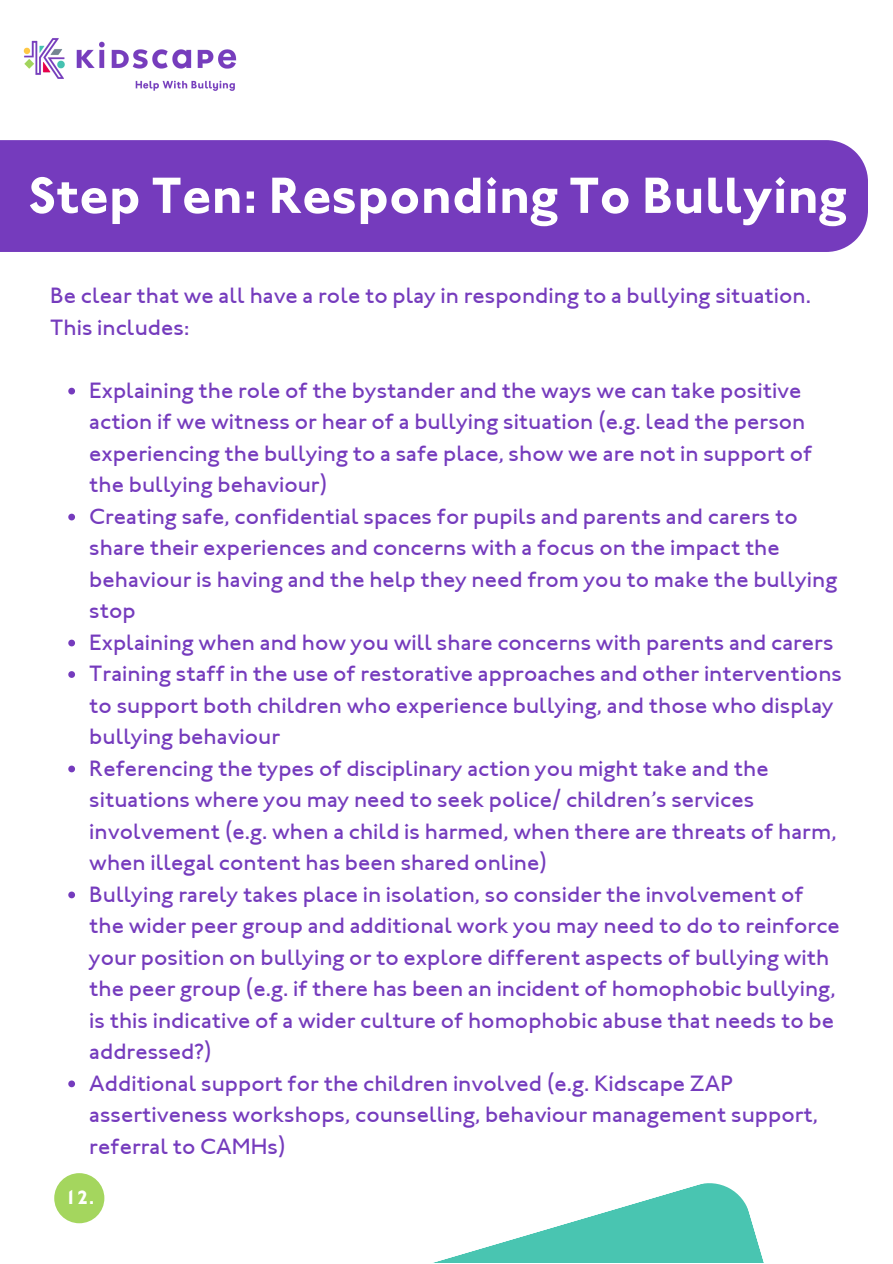
<style>
.page{position:relative;width:893px;height:1264px;background:#fff}
.page>*{position:absolute;margin:0;border:0;box-sizing:border-box;transform-origin:0 0}
.t1{font:52.5px "Johnston ITCTT Bold";color:#fff}
.t2{font:22.95px/31.5px "Johnston Md ITCTT";color:#753bbd}
.t3{font:20.25px "Johnston ITCTT Bold";color:#fff}
</style>
<div class="page">
<svg style="left:436px;top:1183px;width:328px;height:79px;fill:#49c5b1"></svg>
<div style="left:0;top:140px;width:867px;height:112px;background:#753bbd"></div>
<img style="left:23px;top:38px;width:214px;height:53px">
<svg style="left:68px;top:388px;width:7px;height:6px"></svg>
<svg style="left:68px;top:513px;width:7px;height:7px"></svg>
<svg style="left:68px;top:639px;width:7px;height:7px"></svg>
<svg style="left:68px;top:671px;width:7px;height:7px"></svg>
<svg style="left:68px;top:765px;width:7px;height:7px"></svg>
<svg style="left:68px;top:891px;width:7px;height:7px"></svg>
<svg style="left:68px;top:1080px;width:7px;height:7px"></svg>
<div style="left:54px;top:1173px;width:50px;height:50px;background:#a4d65e;border-radius:50%"></div>
<p class="t1" style="left:28px;top:164px;width:820px">Step Ten: Responding To Bullying</p>
<p class="t2" style="left:50px;top:280px;width:762px">Be clear that we all have a role to play in responding to a bullying situation.<br>This includes:</p>
<p class="t2" style="left:89px;top:374px;width:724px">Explaining the role of the bystander and the ways we can take positive action if we witness or hear of a bullying situation (e.g. lead the person experiencing the bullying to a safe place, show we are not in support of the bullying behaviour)</p>
<p class="t2" style="left:89px;top:500px;width:749px">Creating safe, confidential spaces for pupils and parents and carers to share their experiences and concerns with a focus on the impact the behaviour is having and the help they need from you to make the bullying stop</p>
<p class="t2" style="left:89px;top:626px;width:745px">Explaining when and how you will share concerns with parents and carers</p>
<p class="t2" style="left:89px;top:657px;width:754px">Training staff in the use of restorative approaches and other interventions to support both children who experience bullying, and those who display bullying behaviour</p>
<p class="t2" style="left:89px;top:752px;width:748px">Referencing the types of disciplinary action you might take and the situations where you may need to seek police/ children’s services involvement (e.g. when a child is harmed, when there are threats of harm, when illegal content has been shared online)</p>
<p class="t2" style="left:89px;top:878px;width:752px">Bullying rarely takes place in isolation, so consider the involvement of the wider peer group and additional work you may need to do to reinforce your position on bullying or to explore different aspects of bullying with the peer group (e.g. if there has been an incident of homophobic bullying, is this indicative of a wider culture of homophobic abuse that needs to be addressed?)</p>
<p class="t2" style="left:89px;top:1067px;width:730px">Additional support for the children involved (e.g. Kidscape ZAP assertiveness workshops, counselling, behaviour management support, referral to CAMHs)</p>
<p class="t3" style="left:65px;top:1185px;width:31px">12.</p>
</div>
